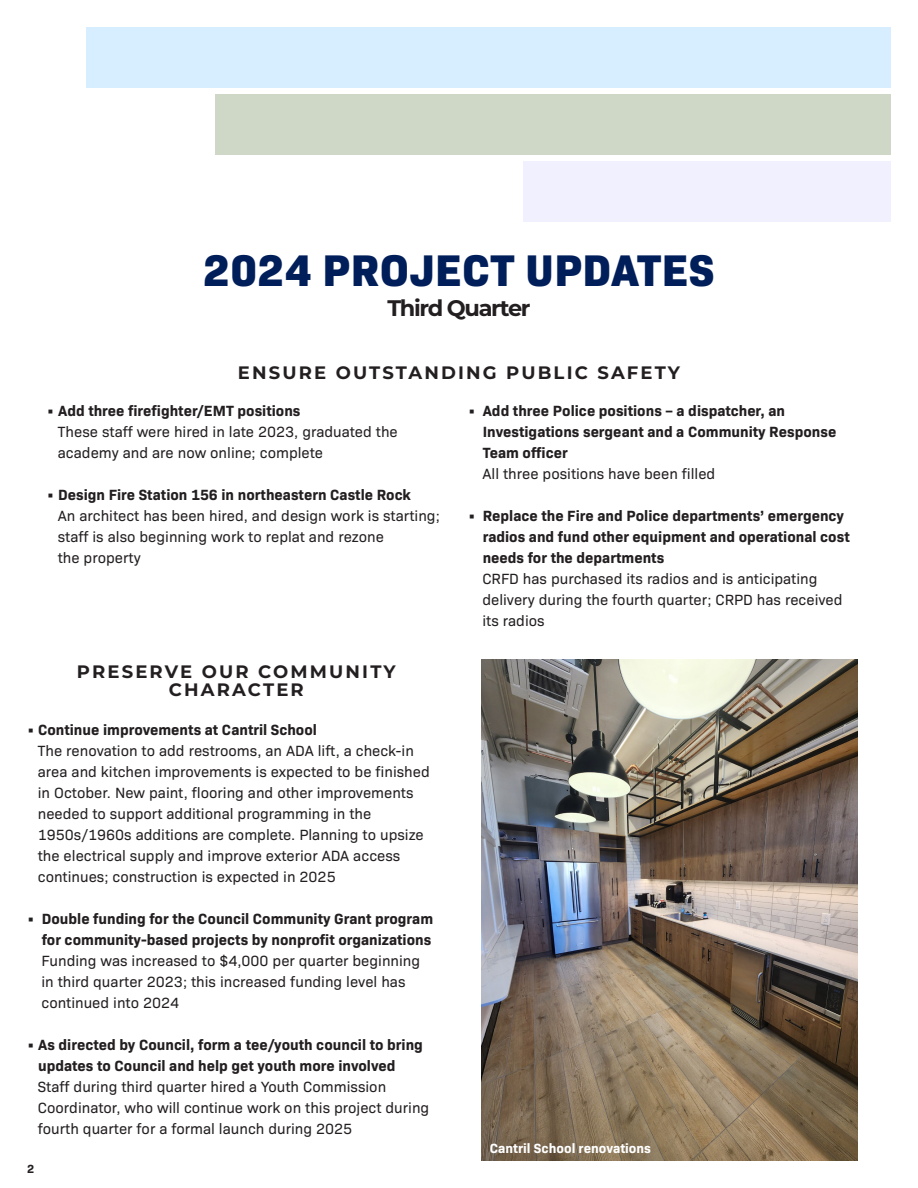
<style>
.page{position:relative;width:918px;height:1188px;background:#fff}
.page>*{position:absolute;margin:0;border:0;box-sizing:border-box;transform-origin:0 0}
.t1{font:800 45px "Bio Sans";letter-spacing:.01em;color:#001e59}
.quater_type{font:700 22.5px "Montserrat";letter-spacing:-.06em;color:#231f20}
.t2{font:700 18px/18px "Montserrat";letter-spacing:.12em;color:#231f20;text-align:center}
.main_text{font:15px/21px "Bio Sans";color:#231f20}
.main_text-2{font:700 15px/21px "Bio Sans";color:#231f20}
.t3{font:700 13.5px "Bio Sans";color:#fff}
.t4{font:700 12px "Bio Sans";color:#231f20}
</style>
<div class="page">
<img style="left:482px;top:660px;width:375px;height:501px">
<div style="left:86px;top:27px;width:805px;height:60px;background:#d6eeff"></div>
<div style="left:216px;top:94px;width:675px;height:60px;background:#cfd7c7"></div>
<div style="left:523px;top:162px;width:368px;height:60px;background:#f0f0ff"></div>
<h2 class="t1" style="left:203px;top:235px;width:513px">2024 PROJECT UPDATES</h2>
<p class="quater_type" style="left:387px;top:291px;width:145px">Third Quarter</p>
<h3 class="t2" style="left:238px;top:363px;width:444px">ENSURE OUTSTANDING PUBLIC SAFETY</h3>
<p class="main_text-2" style="left:47px;top:399px;width:255px">• Add three firefighter/EMT positions</p>
<p class="main_text" style="left:58px;top:420px;width:342px">These staff were hired in late 2023, graduated the academy and are now online; complete</p>
<p class="main_text-2" style="left:47px;top:483px;width:365px">• Design Fire Station 156 in northeastern Castle Rock</p>
<p class="main_text" style="left:58px;top:504px;width:384px">An architect has been hired, and design work is starting; staff is also beginning work to replat and rezone<br>the property</p>
<h3 class="t2" style="left:77px;top:662px;width:320px">PRESERVE OUR COMMUNITY<br>CHARACTER</h3>
<p class="main_text-2" style="left:27px;top:718px;width:292px">• Continue improvements at Cantril School</p>
<p class="main_text" style="left:38px;top:739px;width:394px">The renovation to add restrooms, an ADA lift, a check-in area and kitchen improvements is expected to be finished in October. New paint, flooring and other improvements needed to support additional programming in the 1950s/1960s additions are complete. Planning to upsize the electrical supply and improve exterior ADA access continues; construction is expected in 2025</p>
<p class="main_text-2" style="left:27px;top:907px;width:408px;text-align:right">• Double funding for the Council Community Grant program for community-based projects by nonprofit organizations</p>
<p class="main_text" style="left:41px;top:949px;width:380px">Funding was increased to $4,000 per quarter beginning in third quarter 2023; this increased funding level has continued into 2024</p>
<p class="main_text-2" style="left:38px;top:1033px;width:386px;text-indent:-11px">• As directed by Council, form a tee/youth council to bring updates to Council and help get youth more involved</p>
<p class="main_text" style="left:38px;top:1075px;width:393px">Staff during third quarter hired a Youth Commission<br>Coordinator, who will continue work on this project during fourth quarter for a formal launch during 2025</p>
<p class="t4" style="left:27px;top:1160px;width:9px">2</p>
<p class="main_text-2" style="left:483px;top:399px;width:355px;text-indent:-15px">• Add three Police positions – a dispatcher, an<br>Investigations sergeant and a Community Response<br>Team officer</p>
<p class="main_text" style="left:482px;top:462px;width:234px">All three positions have been filled</p>
<p class="main_text-2" style="left:483px;top:504px;width:369px;text-indent:-15px">• Replace the Fire and Police departments’ emergency radios and fund other equipment and operational cost needs for the departments</p>
<p class="main_text" style="left:482px;top:567px;width:362px">CRFD has purchased its radios and is anticipating delivery during the fourth quarter; CRPD has received its radios</p>
<p class="t3" style="left:490px;top:1138px;width:163px">Cantril School renovations</p>
</div>
